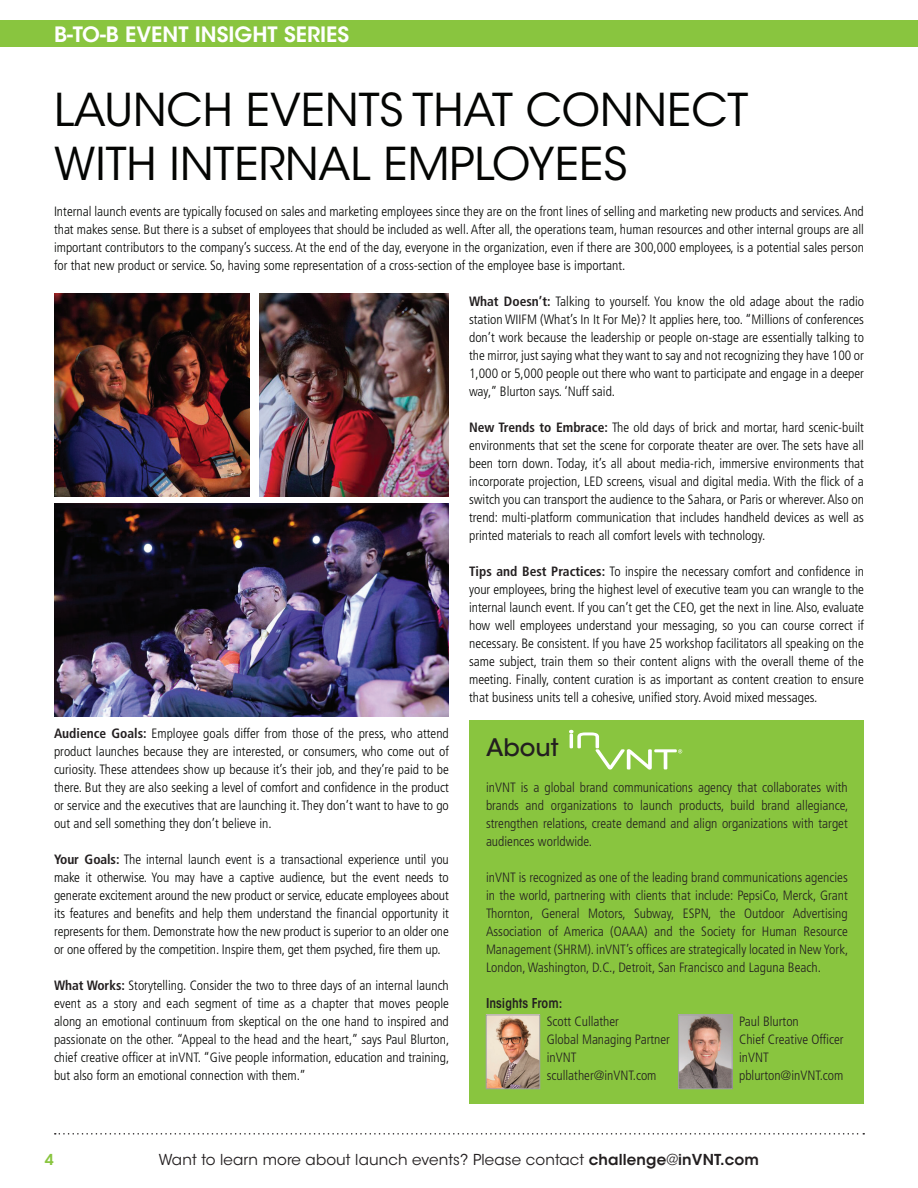
<style>
.page{position:relative;width:918px;height:1188px;background:#fff}
.page>*{position:absolute;margin:0;border:0;box-sizing:border-box;transform-origin:0 0}
.t1{font:45px/54px "ITC Avant Garde Std";color:#040503}
.t2{font:500 24px "ITC Avant Garde Std";color:#231f20}
.t3{font:600 21px "ITC Avant Garde Std";color:#fff}
.t4{font:15px "ITC Avant Garde Std";letter-spacing:.01em;color:#231f20}
.t5{font:600 15px "ITC Avant Garde Std";color:#89c53f}
.t6{font:300 condensed 13.5px/18px "Frutiger LT Std";color:#040503;text-align:justify}
.t7{font:300 condensed 13.5px/18px "Frutiger LT Std";color:#231f20;text-align:justify}
.t8{font:600 condensed 13.5px "ITC Avant Garde Std";color:#231f20}
.s1{font-weight:700;color:#231f20}
.s2{font-weight:600}
</style>
<div class="page">
<div style="left:0;top:20px;width:918px;height:27px;background:#89c53f"></div>
<svg style="left:55px;top:1133px;width:809px;height:2px"></svg>
<div style="left:469px;top:720px;width:395px;height:384px;background:#89c53f"></div>
<img style="left:488px;top:1017px;width:50px;height:70px">
<div style="left:486px;top:1015px;width:54px;height:74px;border:1px solid #a09f9f"></div>
<img style="left:680px;top:1017px;width:50px;height:70px">
<div style="left:678px;top:1015px;width:54px;height:74px;border:1px solid #a09f9f"></div>
<svg style="left:569px;top:730px;width:113px;height:40px"></svg>
<img style="left:260px;top:294px;width:189px;height:202px">
<img style="left:54px;top:504px;width:395px;height:213px">
<img style="left:54px;top:294px;width:196px;height:202px">
<h3 class="t3" style="left:54px;top:21px;width:297px">B-TO-B EVENT INSIGHT SERIES</h3>
<h1 class="t1" style="left:54px;top:83px;width:696px">LAUNCH EVENTS THAT CONNECT<br>WITH INTERNAL EMPLOYEES</h1>
<p class="t6" style="left:54px;top:203px;width:811px">Internal launch events are typically focused on sales and marketing employees since they are on the front lines of selling and marketing new products and services. And that makes sense. But there is a subset of employees that should be included as well. After all, the operations team, human resources and other internal groups are all important contributors to the company’s success. At the end of the day, everyone in the organization, even if there are 300,000 employees, is a potential sales person for that new product or service. So, having some representation of a cross-section of the employee base is important.</p>
<p class="t6" style="left:54px;top:725px;width:396px"><span class="s1">Audience Goals:</span> Employee goals differ from those of the press, who attend product launches because they are interested, or consumers, who come out of curiosity. These attendees show up because it’s their job, and they’re paid to be there. But they are also seeking a level of comfort and confidence in the product or service and the executives that are launching it. They don’t want to have to go out and sell something they don’t believe in.</p>
<p class="t6" style="left:54px;top:850px;width:396px"><span class="s1">Your Goals:</span> The internal launch event is a transactional experience until you make it otherwise. You may have a captive audience, but the event needs to generate excitement around the new product or service, educate employees about its features and benefits and help them understand the financial opportunity it represents for them. Demonstrate how the new product is superior to an older one or one offered by the competition. Inspire them, get them psyched, fire them up.</p>
<p class="t6" style="left:54px;top:976px;width:397px"><span class="s1">What Works:</span> Storytelling. Consider the two to three days of an internal launch event as a story and each segment of time as a chapter that moves people along an emotional continuum from skeptical on the one hand to inspired and passionate on the other. “Appeal to the head and the heart,” says Paul Blurton, chief creative officer at inVNT. “Give people information, education and training, but also form an emotional connection with them.”</p>
<p class="t6" style="left:469px;top:292px;width:396px"><span class="s1">What Doesn’t:</span> Talking to yourself. You know the old adage about the radio station WIIFM (What’s In It For Me)? It applies here, too. “Millions of conferences don’t work because the leadership or people on-stage are essentially talking to the mirror, just saying what they want to say and not recognizing they have 100 or 1,000 or 5,000 people out there who want to participate and engage in a deeper way,” Blurton says. ‘Nuff said.</p>
<p class="t6" style="left:469px;top:418px;width:396px"><span class="s1">New Trends to Embrace:</span> The old days of brick and mortar, hard scenic-built environments that set the scene for corporate theater are over. The sets have all been torn down. Today, it’s all about media-rich, immersive environments that incorporate projection, LED screens, visual and digital media. With the flick of a switch you can transport the audience to the Sahara, or Paris or wherever. Also on trend: multi-platform communication that includes handheld devices as well as printed materials to reach all comfort levels with technology.</p>
<p class="t6" style="left:469px;top:562px;width:396px"><span class="s1">Tips and Best Practices:</span> To inspire the necessary comfort and confidence in your employees, bring the highest level of executive team you can wrangle to the internal launch event. If you can’t get the CEO, get the next in line. Also, evaluate how well employees understand your messaging, so you can course correct if necessary. Be consistent. If you have 25 workshop facilitators all speaking on the same subject, train them so their content aligns with the overall theme of the meeting. Finally, content curation is as important as content creation to ensure that business units tell a cohesive, unified story. Avoid mixed messages.</p>
<h2 class="t2" style="left:486px;top:732px;width:74px">About</h2>
<p class="t7" style="left:486px;top:779px;width:364px">inVNT is a global brand communications agency that collaborates with brands and organizations to launch products, build brand allegiance, strengthen relations, create demand and align organizations with target audiences worldwide.</p>
<p class="t7" style="left:486px;top:869px;width:364px">inVNT is recognized as one of the leading brand communications agencies in the world, partnering with clients that include: PepsiCo, Merck, Grant Thornton, General Motors, Subway, ESPN, the Outdoor Advertising Association of America (OAAA) and the Society for Human Resource Management (SHRM). inVNT’s offices are strategically located in New York, London, Washington, D.C., Detroit, San Francisco and Laguna Beach.</p>
<p class="t8" style="left:486px;top:995px;width:78px">Insights From:</p>
<p class="t7" style="left:547px;top:1012px;width:125px;text-align:left">Scott Cullather<br>Global Managing Partner inVNT scullather@inVNT.com</p>
<p class="t7" style="left:739px;top:1012px;width:106px;text-align:left">Paul Blurton<br>Chief Creative Officer inVNT pblurton@inVNT.com</p>
<p class="t5" style="left:45px;top:1150px;width:11px">4</p>
<p class="t4" style="left:159px;top:1151px;width:602px">Want to learn more about launch events? Please contact <span class="s2">challenge</span>@<span class="s2">inVNT.com</span></p>
</div>
